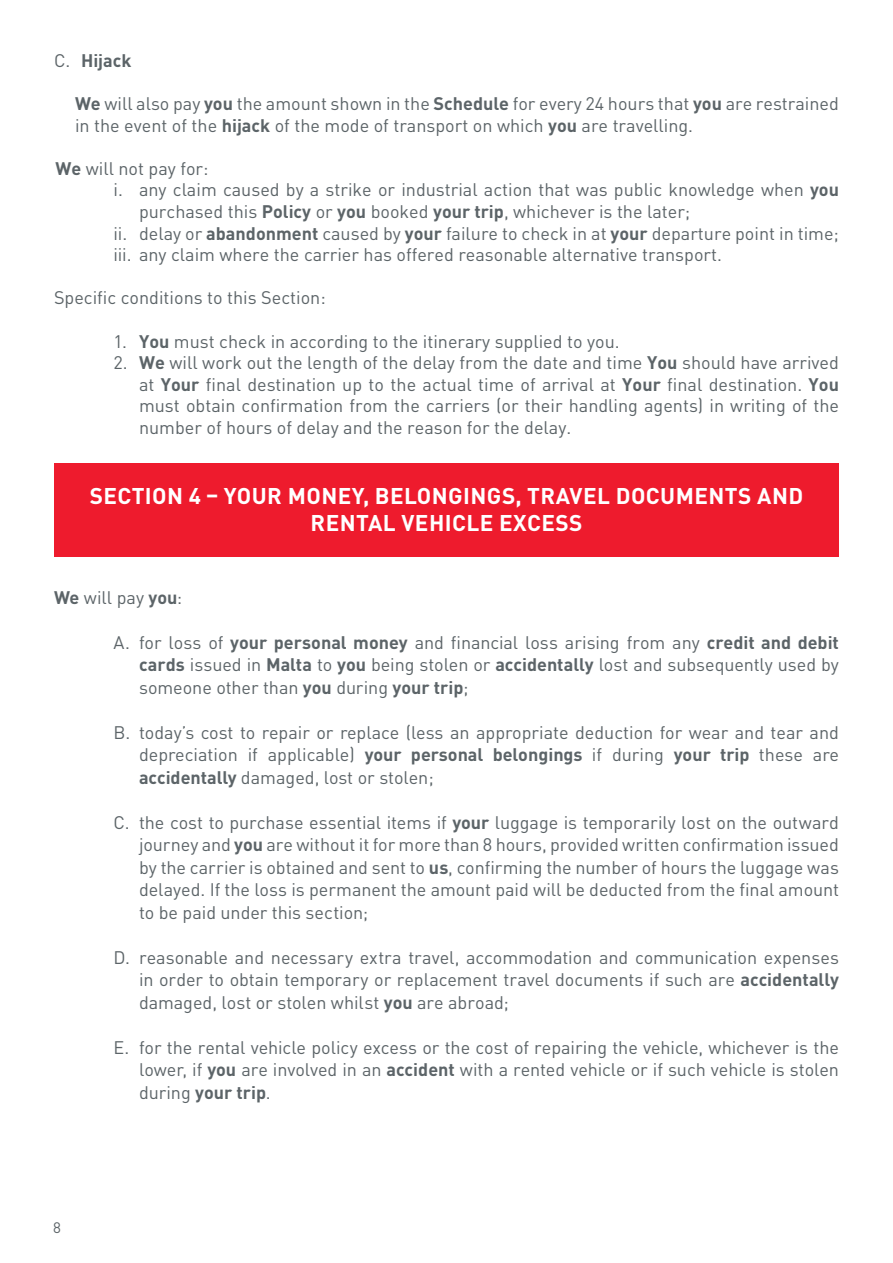
<style>
.page{position:relative;width:893px;height:1263px;background:#fff}
.page>*{position:absolute;margin:0;border:0;box-sizing:border-box;transform-origin:0 0}
.t1{font:700 22.5px/27px "DIN Pro";letter-spacing:.02em;color:#fff;text-align:center}
.t2{font:18px/22.5px "DIN Pro";color:#5c6468;text-align:justify}
.t3{font:700 18px "DIN Pro";color:#5c6468}
.t4{font:15px "DIN Pro";color:#5c6468}
.s1{font-weight:400}
.s2{font-weight:700}
</style>
<div class="page">
<div style="left:54px;top:463px;width:785px;height:94px;background:#ee1b2d"></div>
<p class="t3" style="left:54px;top:45px;width:79px"><span class="s1">C.</span> Hijack</p>
<p class="t2" style="left:75px;top:91px;width:765px;line-height:21.6px"><span class="s2">We</span> will also pay <span class="s2">you</span> the amount shown in the <span class="s2">Schedule</span> for every 24 hours that <span class="s2">you</span> are restrained in the event of the <span class="s2">hijack</span> of the mode of transport on which <span class="s2">you</span> are travelling.</p>
<p class="t2" style="left:56px;top:155px;width:154px"><span class="s2">We</span> will not pay for:</p>
<p class="t2" style="left:139px;top:177px;width:701px;line-height:21.6px;text-indent:-26px">i. any claim caused by a strike or industrial action that was public knowledge when <span class="s2">you </span>purchased this <span class="s2">Policy</span> or <span class="s2">you</span> booked <span class="s2">your trip</span>, whichever is the later;</p>
<p class="t2" style="left:114px;top:220px;width:727px">ii. delay or <span class="s2">abandonment</span> caused by <span class="s2">your</span> failure to check in at <span class="s2">your</span> departure point in time;</p>
<p class="t2" style="left:114px;top:242px;width:610px">iii. any claim where the carrier has offered reasonable alternative transport.</p>
<p class="t2" style="left:54px;top:285px;width:273px">Specific conditions to this Section:</p>
<p class="t2" style="left:114px;top:328px;width:508px">1. <span class="s2">You</span> must check in according to the itinerary supplied to you.</p>
<p class="t2" style="left:139px;top:350px;width:701px;line-height:21.6px;text-indent:-26px">2. <span class="s2">We</span> will work out the length of the delay from the date and time <span class="s2">You</span> should have arrived at <span class="s2">Your</span> final destination up to the actual time of arrival at <span class="s2">Your</span> final destination. <span class="s2">You </span>must obtain confirmation from the carriers (or their handling agents) in writing of the number of hours of delay and the reason for the delay.</p>
<p class="t1" style="left:90px;top:479px;width:715px">SECTION 4 – YOUR MONEY, BELONGINGS, TRAVEL DOCUMENTS AND<br>RENTAL VEHICLE EXCESS</p>
<p class="t2" style="left:54px;top:584px;width:130px"><span class="s2">We</span> will pay <span class="s2">you</span>:</p>
<p class="t2" style="left:139px;top:629px;width:701px;text-indent:-26px">A. for loss of <span class="s2">your personal money</span> and financial loss arising from any <span class="s2">credit and debit cards</span> issued in <span class="s2">Malta</span> to <span class="s2">you</span> being stolen or <span class="s2">accidentally</span> lost and subsequently used by someone other than <span class="s2">you</span> during <span class="s2">your trip</span>;</p>
<p class="t2" style="left:139px;top:719px;width:701px;text-indent:-26px">B. today’s cost to repair or replace (less an appropriate deduction for wear and tear and depreciation if applicable) <span class="s2">your personal belongings</span> if during <span class="s2">your trip</span> these are <span class="s2">accidentally</span> damaged, lost or stolen;</p>
<p class="t2" style="left:139px;top:809px;width:701px;text-indent:-26px">C. the cost to purchase essential items if <span class="s2">your</span> luggage is temporarily lost on the outward journey and <span class="s2">you</span> are without it for more than 8 hours, provided written confirmation issued by the carrier is obtained and sent to <span class="s2">us</span>, confirming the number of hours the luggage was delayed. If the loss is permanent the amount paid will be deducted from the final amount to be paid under this section;</p>
<p class="t2" style="left:139px;top:944px;width:701px;text-indent:-26px">D. reasonable and necessary extra travel, accommodation and communication expenses in order to obtain temporary or replacement travel documents if such are <span class="s2">accidentally </span>damaged, lost or stolen whilst <span class="s2">you</span> are abroad;</p>
<p class="t2" style="left:139px;top:1034px;width:701px;text-indent:-26px">E. for the rental vehicle policy excess or the cost of repairing the vehicle, whichever is the lower, if <span class="s2">you</span> are involved in an <span class="s2">accident</span> with a rented vehicle or if such vehicle is stolen during <span class="s2">your trip</span>.</p>
<p class="t4" style="left:53px;top:1216px;width:9px">8</p>
</div>
